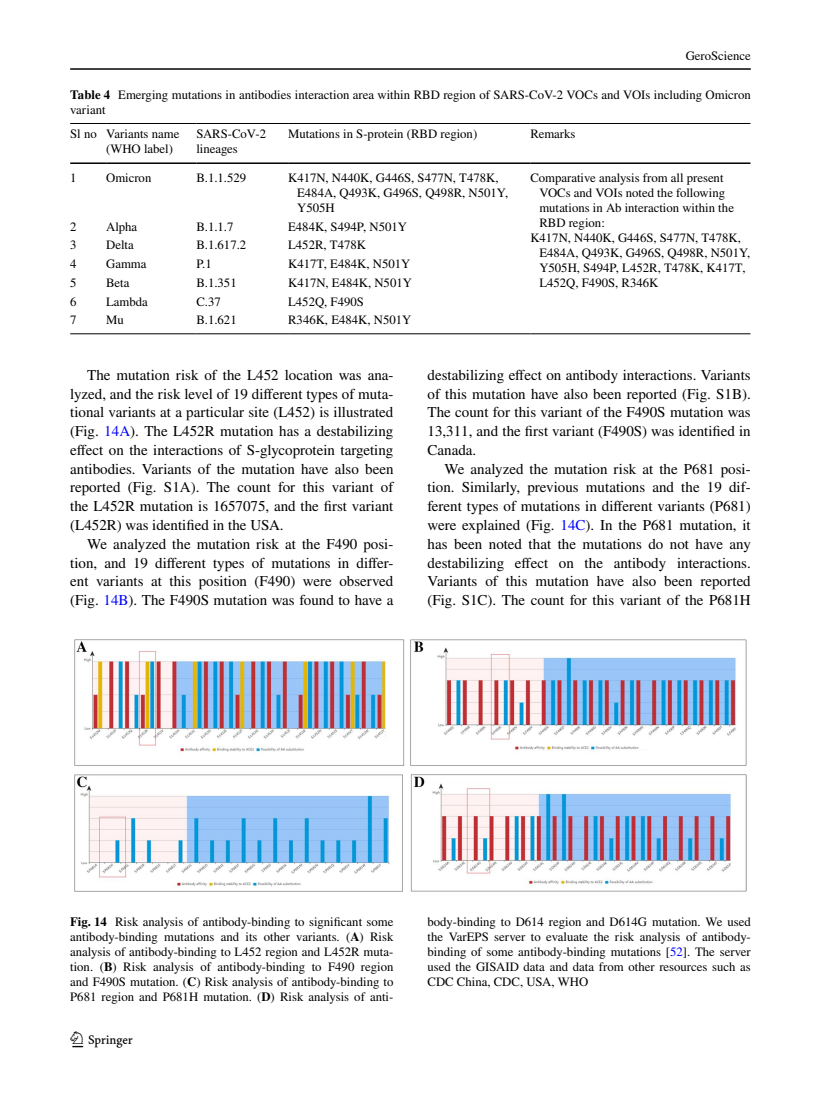
<style>
.page{position:relative;width:821px;height:1106px;background:#fff}
.page>*{position:absolute;margin:0;border:0;box-sizing:border-box;transform-origin:0 0}
.t1{font:22.5px "Springnew Regular 2";color:#000}
.t2{font:15px/18.8px "STIX";color:#000;text-align:justify}
.t3{font:12.75px/15px "STIX";color:#000}
.s1{font-weight:700}
.s2{color:#00f}
</style>
<div class="page">
<hr style="left:70px;top:68px;width:680px;height:2px;background:#000">
<hr style="left:70px;top:123px;width:36px;height:1px;background:#000">
<hr style="left:70px;top:162px;width:36px;height:2px;background:#000">
<hr style="left:106px;top:123px;width:90px;height:1px;background:#000">
<hr style="left:106px;top:162px;width:90px;height:2px;background:#000">
<hr style="left:196px;top:123px;width:92px;height:1px;background:#000">
<hr style="left:196px;top:162px;width:92px;height:2px;background:#000">
<hr style="left:288px;top:123px;width:242px;height:1px;background:#000">
<hr style="left:288px;top:162px;width:242px;height:2px;background:#000">
<hr style="left:530px;top:123px;width:220px;height:1px;background:#000">
<hr style="left:530px;top:162px;width:220px;height:2px;background:#000">
<hr style="left:530px;top:333px;width:220px;height:1px;background:#000">
<hr style="left:70px;top:333px;width:36px;height:1px;background:#000">
<hr style="left:106px;top:333px;width:90px;height:1px;background:#000">
<hr style="left:196px;top:333px;width:92px;height:1px;background:#000">
<hr style="left:288px;top:333px;width:242px;height:1px;background:#000">
<img style="left:74px;top:639px;width:672px;height:252px">
<p class="t3" style="left:685px;top:49px;width:67px">GeroScience</p>
<p class="t3" style="left:70px;top:88px;width:682px"><span class="s1">Table 4</span> Emerging mutations in antibodies interaction area within RBD region of SARS-CoV-2 VOCs and VOIs including Omicron variant</p>
<p class="t3" style="left:106px;top:127px;width:75px;text-indent:-36px">Sl no Variants name (WHO label)</p>
<p class="t3" style="left:196px;top:127px;width:71px">SARS-CoV-2 lineages</p>
<p class="t3" style="left:288px;top:127px;width:191px">Mutations in S-protein (RBD region)</p>
<p class="t3" style="left:530px;top:127px;width:47px">Remarks</p>
<p class="t3" style="left:70px;top:171px;width:8px">1</p>
<p class="t3" style="left:106px;top:171px;width:47px">Omicron</p>
<p class="t3" style="left:196px;top:171px;width:51px">B.1.1.529</p>
<p class="t3" style="left:297px;top:171px;width:213px;text-indent:-9px">K417N, N440K, G446S, S477N, T478K,<br>E484A, Q493K, G496S, Q498R, N501Y,<br>Y505H</p>
<p class="t3" style="left:530px;top:171px;width:195px">Comparative analysis from all present</p>
<p class="t3" style="left:539px;top:186px;width:187px">VOCs and VOIs noted the following</p>
<p class="t3" style="left:539px;top:201px;width:196px">mutations in Ab interaction within the</p>
<p class="t3" style="left:539px;top:216px;width:67px">RBD region:</p>
<p class="t3" style="left:530px;top:231px;width:212px">K417N, N440K, G446S, S477N, T478K,</p>
<p class="t3" style="left:539px;top:246px;width:213px">E484A, Q493K, G496S, Q498R, N501Y,</p>
<p class="t3" style="left:539px;top:261px;width:208px">Y505H, S494P, L452R, T478K, K417T,</p>
<p class="t3" style="left:539px;top:276px;width:121px">L452Q, F490S, R346K</p>
<p class="t3" style="left:70px;top:220px;width:8px">2</p>
<p class="t3" style="left:106px;top:220px;width:33px">Alpha</p>
<p class="t3" style="left:196px;top:220px;width:39px">B.1.1.7</p>
<p class="t3" style="left:288px;top:220px;width:120px">E484K, S494P, N501Y</p>
<p class="t3" style="left:70px;top:238px;width:8px">3</p>
<p class="t3" style="left:106px;top:238px;width:29px">Delta</p>
<p class="t3" style="left:196px;top:238px;width:51px">B.1.617.2</p>
<p class="t3" style="left:288px;top:238px;width:79px">L452R, T478K</p>
<p class="t3" style="left:70px;top:257px;width:8px">4</p>
<p class="t3" style="left:106px;top:257px;width:42px">Gamma</p>
<p class="t3" style="left:196px;top:257px;width:17px">P.1</p>
<p class="t3" style="left:288px;top:257px;width:124px">K417T, E484K, N501Y</p>
<p class="t3" style="left:70px;top:276px;width:8px">5</p>
<p class="t3" style="left:106px;top:276px;width:25px">Beta</p>
<p class="t3" style="left:196px;top:276px;width:42px">B.1.351</p>
<p class="t3" style="left:288px;top:276px;width:125px">K417N, E484K, N501Y</p>
<p class="t3" style="left:70px;top:294px;width:8px">6</p>
<p class="t3" style="left:106px;top:294px;width:43px">Lambda</p>
<p class="t3" style="left:196px;top:294px;width:26px">C.37</p>
<p class="t3" style="left:288px;top:294px;width:77px">L452Q, F490S</p>
<p class="t3" style="left:70px;top:313px;width:8px">7</p>
<p class="t3" style="left:106px;top:313px;width:19px">Mu</p>
<p class="t3" style="left:196px;top:313px;width:42px">B.1.621</p>
<p class="t3" style="left:288px;top:313px;width:125px">R346K, E484K, N501Y</p>
<p class="t2" style="left:70px;top:366px;width:325px;text-indent:17px">The mutation risk of the L452 location was ana&shy;lyzed, and the risk level of 19 different types of muta&shy;tional variants at a particular site (L452) is illustrated (Fig. <span class="s2">14A</span>). The L452R mutation has a destabilizing effect on the interactions of S-glycoprotein targeting antibodies. Variants of the mutation have also been reported (Fig. S1A). The count for this variant of the L452R mutation is 1657075, and the first variant (L452R) was identified in the USA.</p>
<p class="t2" style="left:70px;top:535px;width:325px;text-indent:17px">We analyzed the mutation risk at the F490 posi&shy;tion, and 19 different types of mutations in differ&shy;ent variants at this position (F490) were observed (Fig. <span class="s2">14B</span>). The F490S mutation was found to have a</p>
<p class="t2" style="left:427px;top:366px;width:325px">destabilizing effect on antibody interactions. Variants of this mutation have also been reported (Fig. S1B).<br>The count for this variant of the F490S mutation was 13,311, and the first variant (F490S) was identified in Canada.</p>
<p class="t2" style="left:427px;top:460px;width:325px;text-indent:17px">We analyzed the mutation risk at the P681 posi&shy;tion. Similarly, previous mutations and the 19 dif&shy;ferent types of mutations in different variants (P681) were explained (Fig. <span class="s2">14C</span>). In the P681 mutation, it has been noted that the mutations do not have any destabilizing effect on the antibody interactions.<br>Variants of this mutation have also been reported (Fig. S1C). The count for this variant of the P681H</p>
<p class="t3" style="left:70px;top:915px;width:325px;text-align:justify"><span class="s1">Fig. 14</span> Risk analysis of antibody-binding to significant some antibody-binding mutations and its other variants. (<span class="s1">A</span>) Risk analysis of antibody-binding to L452 region and L452R muta&shy;tion. (<span class="s1">B</span>) Risk analysis of antibody-binding to F490 region and F490S mutation. (<span class="s1">C</span>) Risk analysis of antibody-binding to P681 region and P681H mutation. (<span class="s1">D</span>) Risk analysis of anti-</p>
<p class="t3" style="left:427px;top:915px;width:325px;text-align:justify">body-binding to D614 region and D614G mutation. We used the VarEPS server to evaluate the risk analysis of antibody&shy;binding of some antibody-binding mutations [<span class="s2">52</span>]. The server used the GISAID data and data from other resources such as CDC China, CDC, USA, WHO</p>
<h1 class="t1" style="left:72px;top:1031px;width:62px">1 3</h1>
</div>
